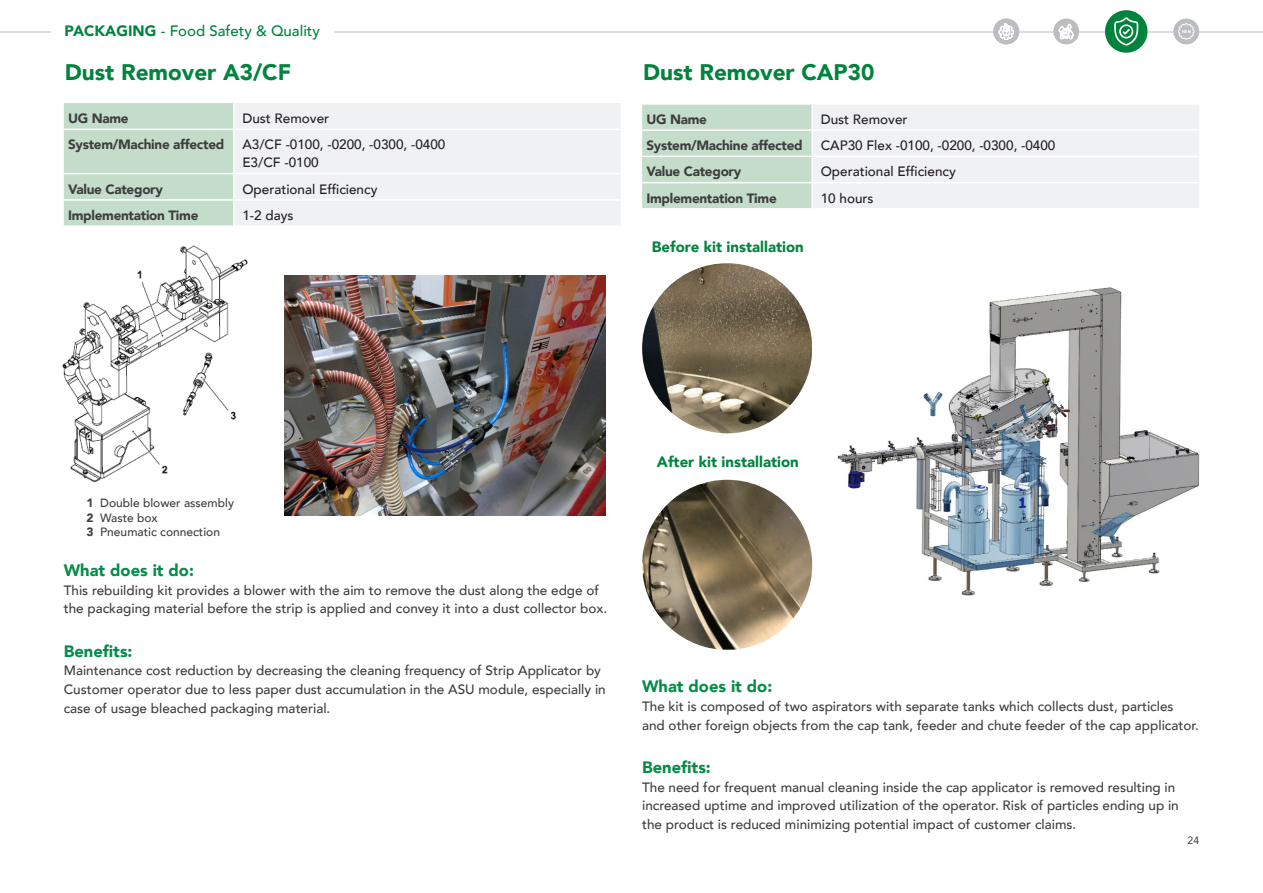
<style>
.page{position:relative;width:1263px;height:893px;background:#fff}
.page>*{position:absolute;margin:0;border:0;box-sizing:border-box;transform-origin:0 0}
.t1{font:900 22.5px "Avenir";color:#00843d}
.t2{font:900 16.5px "Avenir";color:#068c48}
.t3{font:900 15px "Avenir";color:#00843d}
.t4{font:500 15px "Avenir";color:#00843d}
.t5{font:500 13.5px/18.8px "Avenir";color:#3e3e3f}
.t6{font:500 13.5px "Avenir";color:#231f20}
.t7{font:900 13.5px "Avenir";letter-spacing:-.02em;color:#3e3e3f}
.t8{font:500 12px "Avenir";color:#3e3e3f}
.t9{font:10.5px "Avenir";color:#231f20}
.s1{font-weight:900}
</style>
<div class="page">
<hr style="left:334px;top:32px;width:929px;height:1px;background:#bcbdc0">
<hr style="left:0;top:32px;width:51px;height:1px;background:#bcbdc0">
<div style="left:1053px;top:19px;width:26px;height:25px;background:#bcbdc0;border-radius:50%"></div>
<svg style="left:1059px;top:24px;width:15px;height:15px"></svg>
<div style="left:993px;top:19px;width:26px;height:25px;background:#bcbdc0;border-radius:50%"></div>
<svg style="left:998px;top:23px;width:16px;height:17px"></svg>
<div style="left:1173px;top:19px;width:26px;height:25px;background:#bcbdc0;border-radius:50%"></div>
<svg style="left:1178px;top:23px;width:17px;height:17px"></svg>
<div style="left:1105px;top:10px;width:42px;height:43px;background:#00843d;border-radius:50%"></div>
<svg style="left:1114px;top:17px;width:24px;height:29px"></svg>
<svg style="left:642px;top:105px;width:557px;height:103px"></svg>
<hr style="left:811px;top:105px;width:2px;height:24px;background:#fff">
<hr style="left:811px;top:131px;width:2px;height:25px;background:#fff">
<hr style="left:811px;top:157px;width:2px;height:25px;background:#fff">
<hr style="left:811px;top:183px;width:2px;height:25px;background:#fff">
<hr style="left:642px;top:129px;width:170px;height:2px;background:#fff">
<hr style="left:812px;top:129px;width:387px;height:2px;background:#fff">
<hr style="left:642px;top:156px;width:170px;height:1px;background:#fff">
<hr style="left:812px;top:156px;width:387px;height:1px;background:#fff">
<hr style="left:642px;top:182px;width:170px;height:1px;background:#fff">
<hr style="left:812px;top:182px;width:387px;height:1px;background:#fff">
<img style="left:642px;top:263px;width:170px;height:170px;border-radius:83px">
<img style="left:642px;top:480px;width:170px;height:170px;border-radius:83px">
<img style="left:837px;top:288px;width:363px;height:308px">
<img style="left:285px;top:275px;width:321px;height:241px">
<img style="left:62px;top:245px;width:186px;height:238px">
<div style="left:64px;top:103px;width:169px;height:122px;background:#c4ddcb"></div>
<div style="left:235px;top:103px;width:386px;height:122px;background:#f0f1f2"></div>
<hr style="left:64px;top:129px;width:170px;height:1px;background:#fff">
<hr style="left:234px;top:129px;width:387px;height:1px;background:#fff">
<hr style="left:64px;top:173px;width:170px;height:1px;background:#fff">
<hr style="left:234px;top:173px;width:387px;height:1px;background:#fff">
<hr style="left:64px;top:199px;width:170px;height:2px;background:#fff">
<hr style="left:234px;top:199px;width:387px;height:2px;background:#fff">
<p class="t4" style="left:65px;top:17px;width:257px"><span class="s1">PACKAGING</span> - Food Safety &amp; Quality</p>
<p class="t1" style="left:65px;top:52px;width:228px">Dust Remover A3/CF</p>
<p class="t7" style="left:68px;top:107px;width:62px">UG Name</p>
<p class="t6" style="left:242px;top:107px;width:88px">Dust Remover</p>
<p class="t7" style="left:68px;top:133px;width:158px">System/Machine affected</p>
<p class="t6" style="left:242px;top:133px;width:204px">A3/CF -0100, -0200, -0300, -0400</p>
<p class="t6" style="left:242px;top:151px;width:78px">E3/CF -0100</p>
<p class="t7" style="left:68px;top:177px;width:96px">Value Category</p>
<p class="t6" style="left:242px;top:177px;width:137px">Operational Efficiency</p>
<p class="t7" style="left:68px;top:203px;width:132px">Implementation Time</p>
<p class="t6" style="left:242px;top:203px;width:53px">1-2 days</p>
<p class="t1" style="left:643px;top:52px;width:233px">Dust Remover CAP30</p>
<p class="t7" style="left:646px;top:107px;width:62px">UG Name</p>
<p class="t6" style="left:821px;top:107px;width:88px">Dust Remover</p>
<p class="t7" style="left:646px;top:134px;width:158px">System/Machine affected</p>
<p class="t6" style="left:821px;top:134px;width:236px">CAP30 Flex -0100, -0200, -0300, -0400</p>
<p class="t7" style="left:646px;top:160px;width:96px">Value Category</p>
<p class="t6" style="left:821px;top:160px;width:137px">Operational Efficiency</p>
<p class="t7" style="left:646px;top:186px;width:132px">Implementation Time</p>
<p class="t6" style="left:821px;top:186px;width:54px">10 hours</p>
<p class="t3" style="left:652px;top:234px;width:153px">Before kit installation</p>
<p class="t8" style="left:86px;top:493px;width:149px"><span class="s1">1</span> Double blower assembly</p>
<p class="t8" style="left:86px;top:507px;width:73px"><span class="s1">2</span> Waste box</p>
<p class="t8" style="left:86px;top:521px;width:135px"><span class="s1">3</span> Pneumatic connection</p>
<p class="t2" style="left:64px;top:556px;width:132px">What does it do:</p>
<p class="t5" style="left:64px;top:580px;width:545px">This rebuilding kit provides a blower with the aim to remove the dust along the edge of the packaging material before the strip is applied and convey it into a dust collector box.</p>
<p class="t2" style="left:64px;top:637px;width:70px">Benefits:</p>
<p class="t5" style="left:64px;top:661px;width:543px">Maintenance cost reduction by decreasing the cleaning frequency of Strip Applicator by<br>Customer operator due to less paper dust accumulation in the ASU module, especially in case of usage bleached packaging material.</p>
<p class="t3" style="left:657px;top:449px;width:143px">After kit installation</p>
<p class="t2" style="left:642px;top:672px;width:132px">What does it do:</p>
<p class="t5" style="left:642px;top:696px;width:558px">The kit is composed of two aspirators with separate tanks which collects dust, particles and other foreign objects from the cap tank, feeder and chute feeder of the cap applicator.</p>
<p class="t2" style="left:642px;top:753px;width:70px">Benefits:</p>
<p class="t5" style="left:642px;top:777px;width:538px">The need for frequent manual cleaning inside the cap applicator is removed resulting in increased uptime and improved utilization of the operator. Risk of particles ending up in the product is reduced minimizing potential impact of customer claims.</p>
<p class="t9" style="left:1187px;top:834px;width:13px">24</p>
</div>
